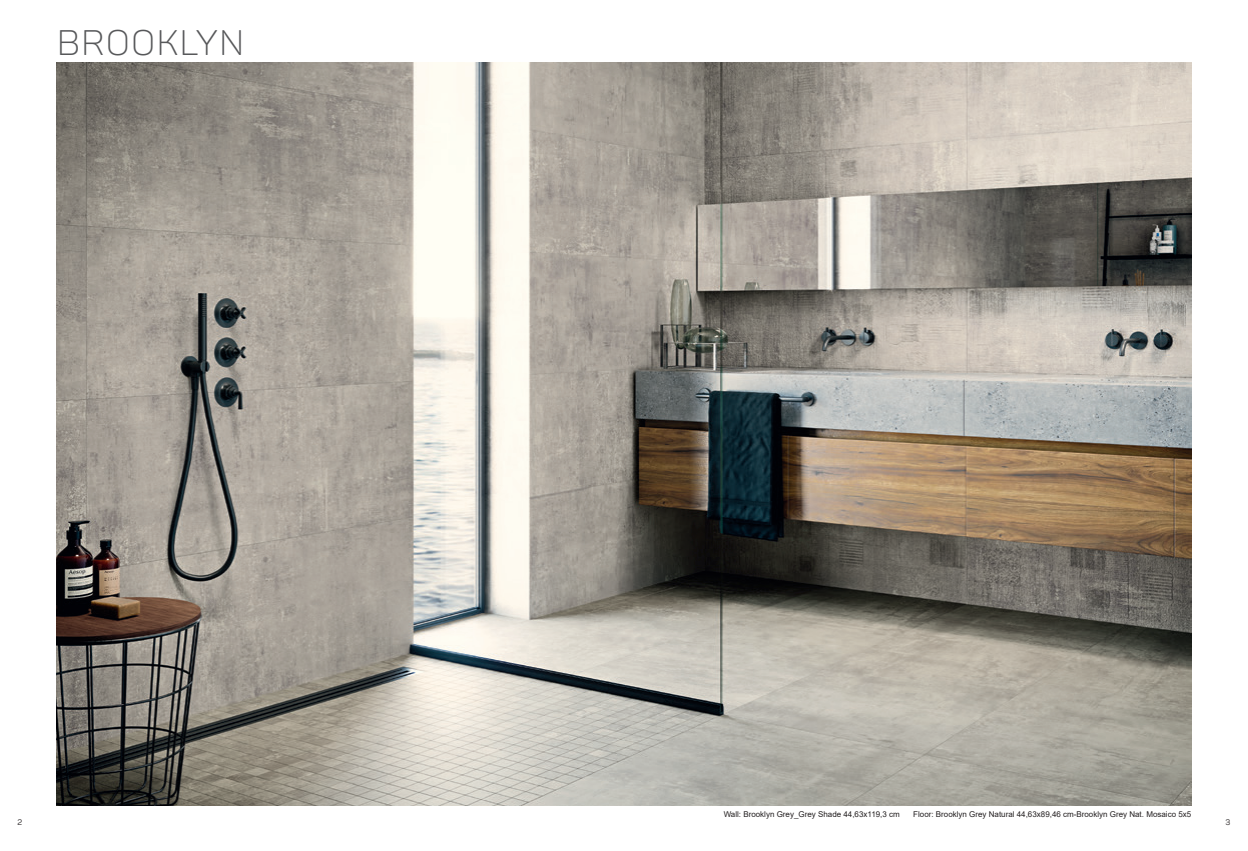
<style>
.page{position:relative;width:1248px;height:851px;background:#fff}
.page>*{position:absolute;margin:0;border:0;box-sizing:border-box;transform-origin:0 0}
.TITULO_INDICE_PANTON{font:300 35px "Panton Demo";color:#57585a}
.PIE_DE_PAGINA{font:8px "Arial";color:#231f20}
.t1{font:8px "Panton";color:#231f20}
</style>
<div class="page">
<img style="left:57px;top:62px;width:1134px;height:743px">
<p class="TITULO_INDICE_PANTON" style="left:57px;top:22px;width:49px">BROO</p>
<p class="TITULO_INDICE_PANTON" style="left:156px;top:22px;width:83px">KLYN</p>
<p class="PIE_DE_PAGINA" style="left:723px;top:808px;width:178px">Wall: Brooklyn Grey_Grey Shade 44,63x119,3 cm</p>
<p class="PIE_DE_PAGINA" style="left:913px;top:808px;width:279px">Floor: Brooklyn Grey Natural 44,63x89,46 cm-Brooklyn Grey Nat. Mosaico 5x5</p>
<p class="t1" style="left:18px;top:817px;width:6px">2</p>
<p class="t1" style="left:1225px;top:817px;width:6px">3</p>
</div>
